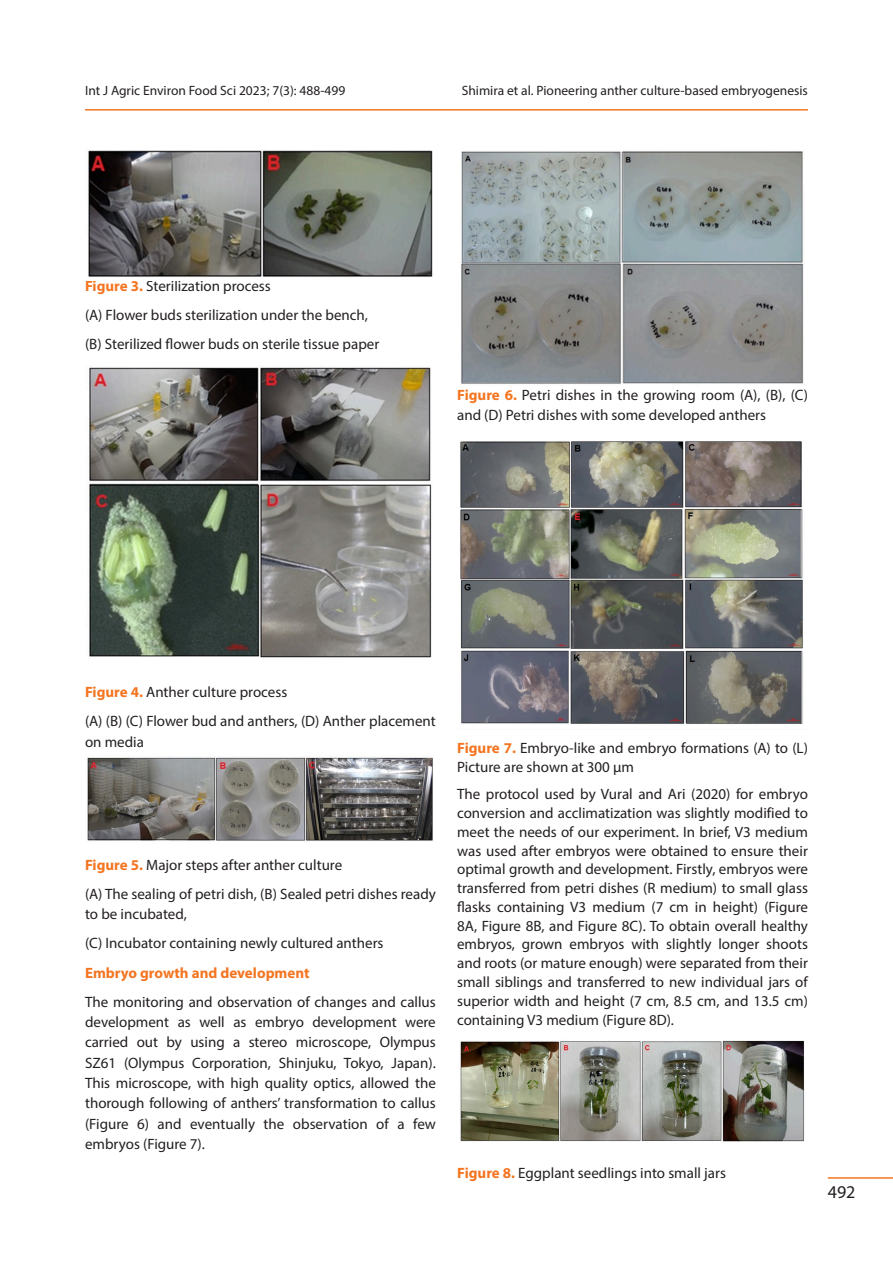
<style>
.page{position:relative;width:893px;height:1263px;background:#fff}
.page>*{position:absolute;margin:0;border:0;box-sizing:border-box;transform-origin:0 0}
.t1{font:18px "Myriad Pro";color:#231f20}
.Els-body-text{font:15px/18.8px "Myriad Pro";color:#231f20}
.Els-body-text-2{font:700 15px "Myriad Pro";color:#f47521}
.t2{font:13.5px "Myriad Pro";color:#231f20}
.s1{font-weight:700;color:#f47521}
</style>
<div class="page">
<hr style="left:828px;top:1177px;width:65px;height:2px;background:#f47521">
<hr style="left:85px;top:109px;width:723px;height:2px;background:#f47521">
<img style="left:88px;top:150px;width:345px;height:127px">
<img style="left:89px;top:367px;width:343px;height:291px">
<img style="left:87px;top:757px;width:346px;height:84px">
<img style="left:461px;top:151px;width:343px;height:233px">
<img style="left:460px;top:441px;width:343px;height:283px">
<img style="left:460px;top:1040px;width:345px;height:102px">
<p class="t2" style="left:85px;top:82px;width:262px">Int J Agric Environ Food Sci 2023; 7(3): 488-499</p>
<p class="t2" style="left:462px;top:82px;width:348px">Shimira et al. Pioneering anther culture-based embryogenesis</p>
<p class="Els-body-text" style="left:85px;top:277px;width:187px"><span class="s1">Figure 3.</span> Sterilization process</p>
<p class="Els-body-text" style="left:85px;top:306px;width:284px">(A) Flower buds sterilization under the bench,</p>
<p class="Els-body-text" style="left:85px;top:334px;width:296px">(B) Sterilized flower buds on sterile tissue paper</p>
<p class="Els-body-text" style="left:457px;top:385px;width:352px;line-height:19.5px"><span class="s1">Figure 6.</span> Petri dishes in the growing room (A), (B), (C) and (D) Petri dishes with some developed anthers</p>
<p class="Els-body-text" style="left:85px;top:683px;width:204px"><span class="s1">Figure 4.</span> Anther culture process</p>
<p class="Els-body-text" style="left:85px;top:711px;width:352px;line-height:20.4px">(A) (B) (C) Flower bud and anthers, (D) Anther placement on media</p>
<p class="Els-body-text" style="left:85px;top:855px;width:259px"><span class="s1">Figure 5.</span> Major steps after anther culture</p>
<p class="Els-body-text" style="left:85px;top:883px;width:352px;line-height:20.4px">(A) The sealing of petri dish, (B) Sealed petri dishes ready to be incubated,</p>
<p class="Els-body-text" style="left:85px;top:933px;width:300px">(C) Incubator containing newly cultured anthers</p>
<p class="Els-body-text-2" style="left:85px;top:963px;width:226px">Embryo growth and development</p>
<p class="Els-body-text" style="left:85px;top:991px;width:352px;line-height:20.4px;text-align:justify">The monitoring and observation of changes and callus development as well as embryo development were carried out by using a stereo microscope, Olympus SZ61 (Olympus Corporation, Shinjuku, Tokyo, Japan).<br>This microscope, with high quality optics, allowed the thorough following of anthers’ transformation to callus (Figure 6) and eventually the observation of a few embryos (Figure 7).</p>
<p class="Els-body-text" style="left:457px;top:738px;width:352px"><span class="s1">Figure 7.</span> Embryo-like and embryo formations (A) to (L)<br>Picture are shown at 300 µm</p>
<p class="Els-body-text" style="left:457px;top:784px;width:352px;text-align:justify">The protocol used by Vural and Ari (2020) for embryo conversion and acclimatization was slightly modified to meet the needs of our experiment. In brief, V3 medium was used after embryos were obtained to ensure their optimal growth and development. Firstly, embryos were transferred from petri dishes (R medium) to small glass flasks containing V3 medium (7 cm in height) (Figure 8A, Figure 8B, and Figure 8C). To obtain overall healthy embryos, grown embryos with slightly longer shoots and roots (or mature enough) were separated from their small siblings and transferred to new individual jars of superior width and height (7 cm, 8.5 cm, and 13.5 cm) containing V3 medium (Figure 8D).</p>
<p class="Els-body-text" style="left:457px;top:1163px;width:270px"><span class="s1">Figure 8.</span> Eggplant seedlings into small jars</p>
<p class="t1" style="left:828px;top:1181px;width:29px">492</p>
</div>
